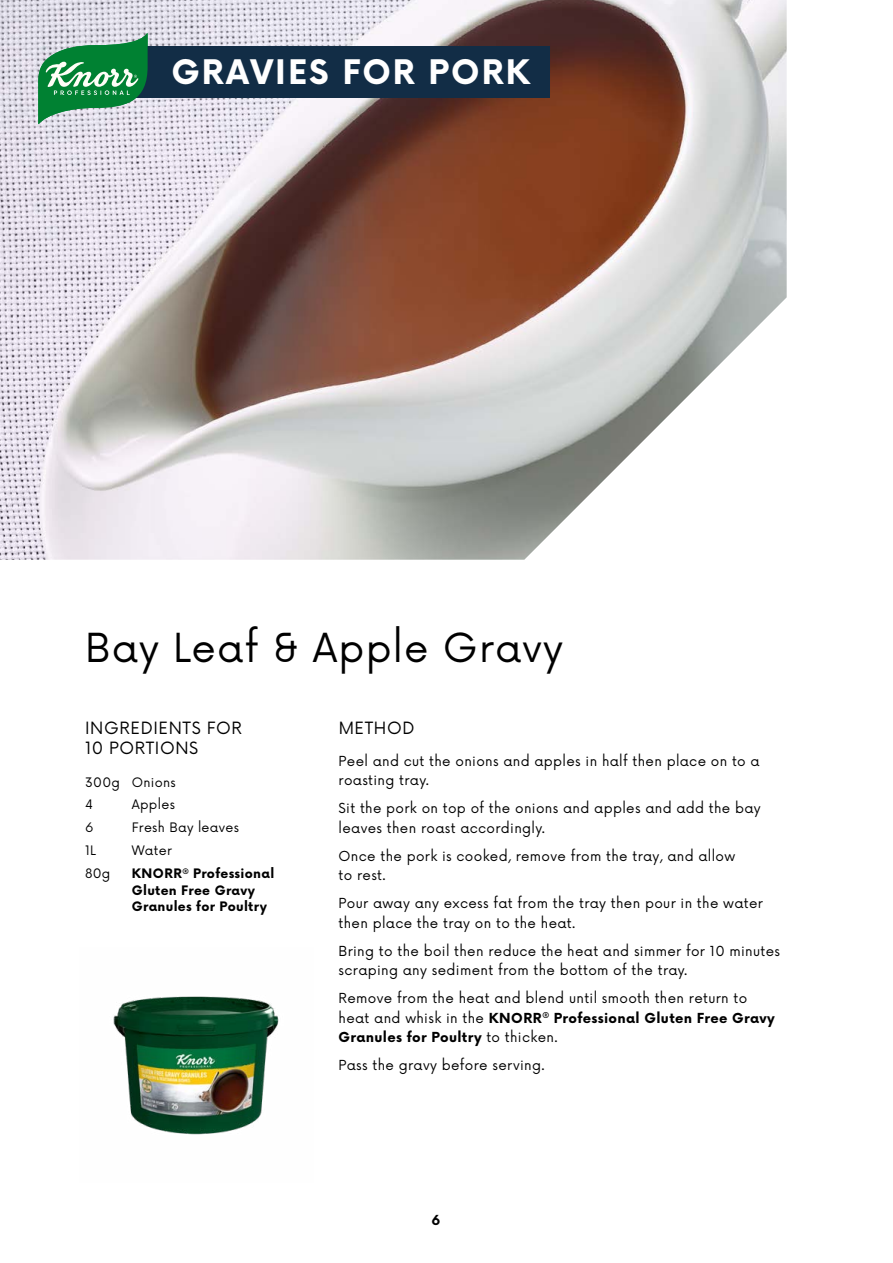
<style>
.page{position:relative;width:893px;height:1263px;background:#fff}
.page>*{position:absolute;margin:0;border:0;box-sizing:border-box;transform-origin:0 0}
.t1{font:39px "Now";letter-spacing:.03em;color:#000}
.t2{font:700 33px "Now";letter-spacing:.06em;color:#fff}
.t3{font:16.5px/19.8px "Now";letter-spacing:.035em;color:#000}
.t4{font:13.5px/19.5px "Now";letter-spacing:.025em;color:#000}
.t5{font:700 13.5px "Now";color:#000}
.t6{font:700 12.75px/16.5px "Now";letter-spacing:.025em;color:#000}
.t7{font:12.75px/22.8px "Now";letter-spacing:.025em;color:#000}
.s1{font-weight:700}
</style>
<div class="page">
<img style="left:0;top:0;width:787px;height:560px">
<img style="left:113px;top:996px;width:166px;height:139px">
<div style="left:118px;top:46px;width:431px;height:52px;background:#122d46"></div>
<svg style="left:38px;top:33px;width:110px;height:91px;background:#5ea77d"></svg>
<h2 class="t2" style="left:171px;top:48px;width:360px">GRAVIES FOR PORK</h2>
<h1 class="t1" style="left:85px;top:616px;width:480px">Bay Leaf &amp; Apple Gravy</h1>
<p class="t3" style="left:85px;top:717px;width:158px">INGREDIENTS FOR<br>10 PORTIONS</p>
<p class="t3" style="left:339px;top:717px;width:77px">METHOD</p>
<p class="t7" style="left:85px;top:770px;width:92px">300g Onions<br>4</p>
<p class="t4" style="left:339px;top:750px;width:423px">Peel and cut the onions and apples in half then place on to a roasting tray.</p>
<p class="t4" style="left:339px;top:798px;width:424px">Sit the pork on top of the onions and apples and add the bay leaves then roast accordingly.</p>
<p class="t4" style="left:339px;top:845px;width:398px">Once the pork is cooked, remove from the tray, and allow to rest.</p>
<p class="t4" style="left:339px;top:892px;width:426px">Pour away any excess fat from the tray then pour in the water then place the tray on to the heat.</p>
<p class="t4" style="left:339px;top:940px;width:443px">Bring to the boil then reduce the heat and simmer for 10 minutes scraping any sediment from the bottom of the tray.</p>
<p class="t4" style="left:339px;top:987px;width:438px">Remove from the heat and blend until smooth then return to heat and whisk in the <span class="s1">KNORR</span><sup>®</sup> <span class="s1">Professional Gluten Free Gravy<br>Granules for Poultry</span> to thicken.</p>
<p class="t4" style="left:339px;top:1055px;width:208px">Pass the gravy before serving.</p>
<p class="t7" style="left:132px;top:792px;width:45px">Apples</p>
<p class="t7" style="left:85px;top:815px;width:10px">6</p>
<p class="t7" style="left:132px;top:815px;width:109px">Fresh Bay leaves</p>
<p class="t7" style="left:85px;top:838px;width:13px">1L</p>
<p class="t7" style="left:132px;top:838px;width:42px">Water</p>
<p class="t7" style="left:85px;top:861px;width:27px">80g</p>
<p class="t6" style="left:132px;top:865px;width:144px">KNORR<sup>®</sup> Professional<br>Gluten Free Gravy<br>Granules for Poultry</p>
<p class="t5" style="left:431px;top:1210px;width:10px">6</p>
</div>
